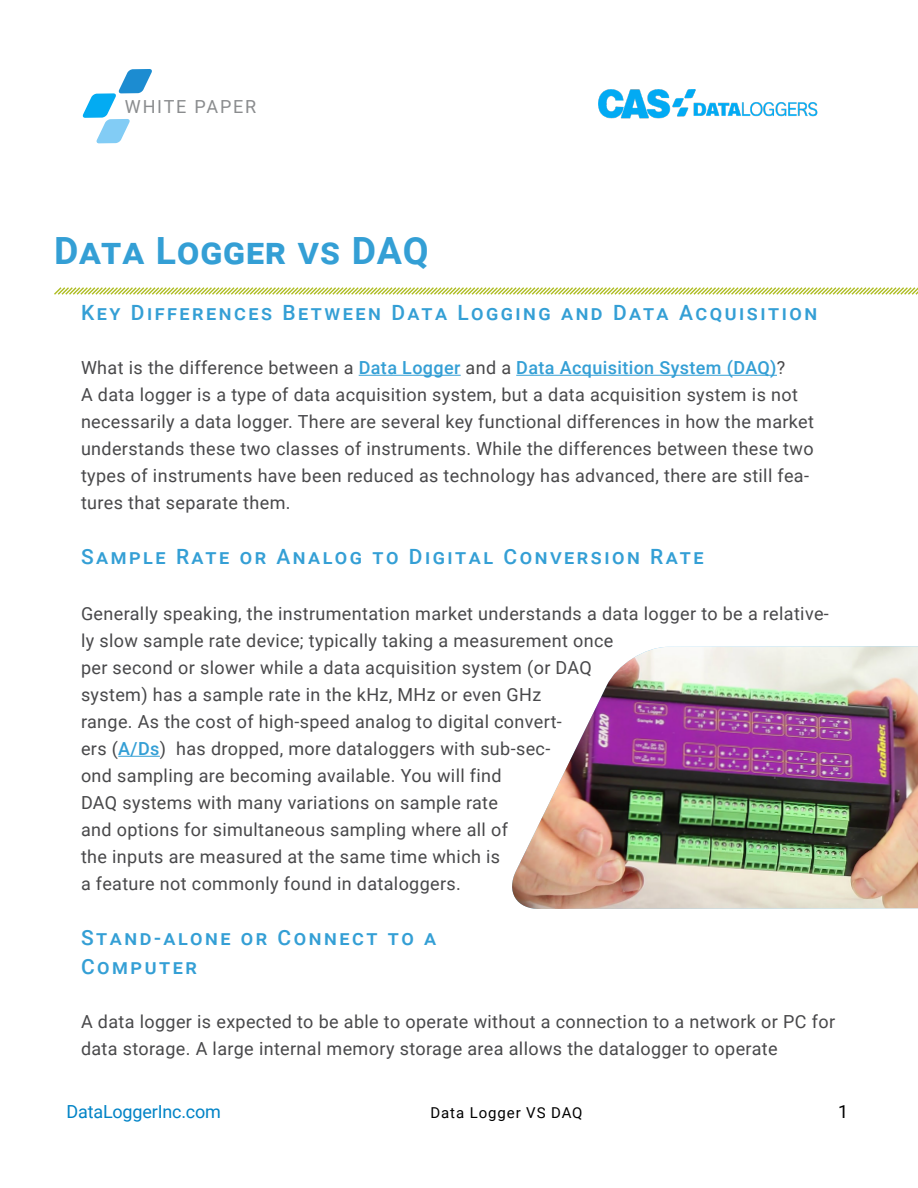
<style>
.page{position:relative;width:918px;height:1188px;background:#fff}
.page>*{position:absolute;margin:0;border:0;box-sizing:border-box;transform-origin:0 0}
.t1{font:700 37.5px "Roboto";letter-spacing:.03em;color:#349fd5}
.t2{font:500 21px/28.5px "Roboto";letter-spacing:.12em;color:#349fd5}
.t3{font:18px/27px "Roboto";letter-spacing:.02em;color:#48484a}
.t4{font:18px "Roboto";letter-spacing:-.01em;color:#0083c6}
.t5{font:18px "Roboto";letter-spacing:.1em;color:#8a8c8e}
.t6{font:18px "Roboto";color:#000}
.t7{font:15px "Roboto";letter-spacing:.06em;color:#000}
.s1{font-weight:500;color:#349fd5}
</style>
<div class="page">
<img style="left:599px;top:90px;width:219px;height:29px">
<img style="left:512px;top:646px;width:406px;height:263px">
<svg style="left:54px;top:287px;width:864px;height:8px"></svg>
<hr style="left:359px;top:375px;width:102px;height:1px;background:#349fd5">
<hr style="left:516px;top:375px;width:261px;height:1px;background:#349fd5">
<hr style="left:118px;top:756px;width:42px;height:1px;background:#349fd5">
<svg style="left:82px;top:69px;width:70px;height:74px"></svg>
<p class="t5" style="left:125px;top:93px;width:133px">WHITE PAPER</p>
<h1 class="t1" style="left:54px;top:225px;width:376px">Data Logger vs DAQ</h1>
<p class="t2" style="left:81px;top:297px;width:738px">Key Differences Between Data Logging and Data Acquisition</p>
<p class="t3" style="left:81px;top:353px;width:735px">What is the difference between a <span class="s1">Data Logger</span> and a <span class="s1">Data Acquisition System (DAQ)</span>?<br>A data logger is a type of data acquisition system, but a data acquisition system is not necessarily a data logger. There are several key functional differences in how the market understands these two classes of instruments. While the differences between these two types of instruments have been reduced as technology has advanced, there are still fea&shy;tures that separate them.</p>
<p class="t2" style="left:81px;top:542px;width:624px">Sample Rate or Analog to Digital Conversion Rate</p>
<p class="t3" style="left:81px;top:599px;width:749px">Generally speaking, the instrumentation market understands a data logger to be a relative&shy;ly slow sample rate device; typically taking a measurement once<br>per second or slower while a data acquisition system (or DAQ<br>system) has a sample rate in the kHz, MHz or even GHz<br>range. As the cost of high-speed analog to digital convert-<br>ers (<span class="s1">A/Ds</span>) has dropped, more dataloggers with sub-sec-<br>ond sampling are becoming available. You will find<br>DAQ systems with many variations on sample rate<br>and options for simultaneous sampling where all of<br>the inputs are measured at the same time which is<br>a feature not commonly found in dataloggers.</p>
<p class="t2" style="left:81px;top:923px;width:356px">Stand-alone or Connect to a<br>Computer</p>
<p class="t3" style="left:81px;top:1007px;width:756px">A data logger is expected to be able to operate without a connection to a network or PC for data storage. A large internal memory storage area allows the datalogger to operate</p>
<p class="t4" style="left:66px;top:1099px;width:156px">DataLoggerInc.com</p>
<p class="t7" style="left:430px;top:1102px;width:154px">Data Logger VS DAQ</p>
<p class="t6" style="left:838px;top:1099px;width:12px">1</p>
</div>
